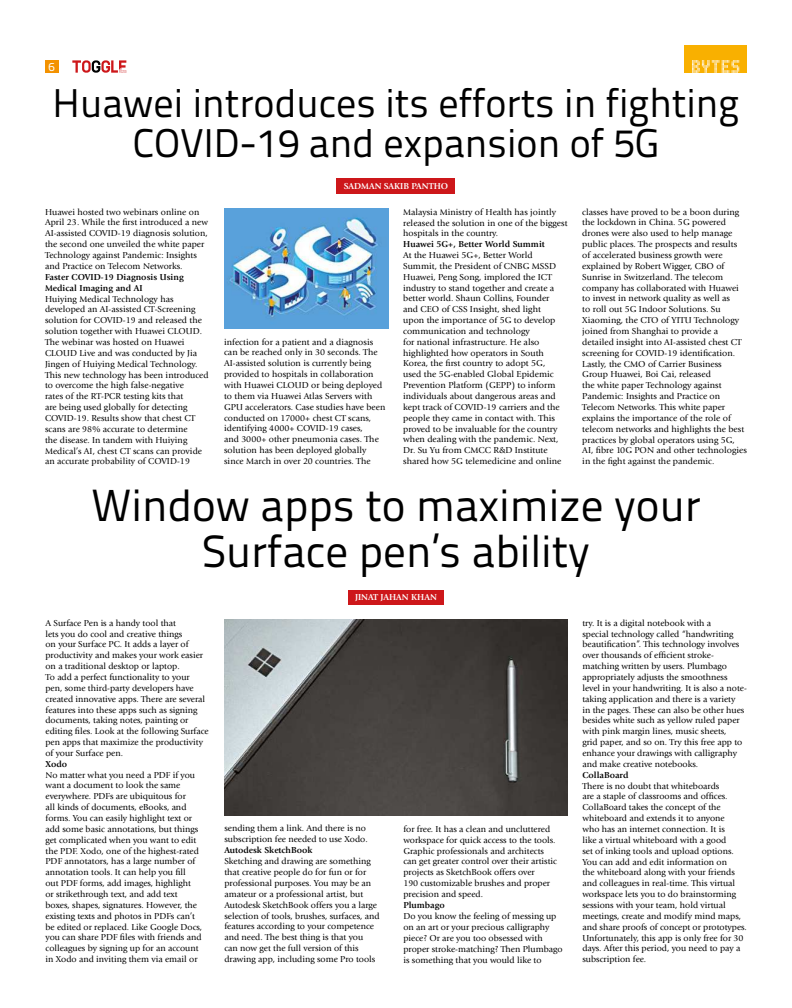
<style>
.page{position:relative;width:792px;height:1008px;background:#fff}
.page>*{position:absolute;margin:0;border:0;box-sizing:border-box;transform-origin:0 0}
.t1{font:45px/46px "Titillium Text 22 L";color:#000;text-align:center}
.t2{font:40px/40px "Titillium Text 22 L";color:#000;text-align:center}
.t3{font:12px "Titillium Text 22 L";color:#fff}
.t4{font:9px/10.9px "Giovanni Std";color:#000}
.t5{font:700 9px/10.9px "Giovanni Std";letter-spacing:.005em;color:#000}
.t6{font:700 9px "Giovanni Std";color:#fff}
</style>
<div class="page">
<svg style="left:72px;top:60px;width:54px;height:13px"></svg>
<div style="left:45px;top:60px;width:14px;height:13px;background:#f39200"></div>
<div style="left:685px;top:45px;width:62px;height:28px;background:#f9b000"></div>
<svg style="left:692px;top:60px;width:47px;height:13px"></svg>
<div style="left:337px;top:178px;width:118px;height:16px;background:#cd171a"></div>
<img style="left:224px;top:208px;width:165px;height:120px">
<div style="left:348px;top:590px;width:96px;height:15px;background:#cd171a"></div>
<img style="left:224px;top:619px;width:344px;height:197px">
<h3 class="t3" style="left:49px;top:61px;width:8px">6</h3>
<h2 class="t2" style="left:53px;top:87px;width:688px">Huawei introduces its efforts in fighting<br>COVID-19 and expansion of 5G</h2>
<p class="t6" style="left:344px;top:183px;width:106px">SADMAN SAKIB PANTHO</p>
<p class="t4" style="left:45px;top:207px;width:165px">Huawei hosted two webinars online on April 23. While the first introduced a new AI-assisted COVID-19 diagnosis solution, the second one unveiled the white paper Technology against Pandemic: Insights and Practice on Telecom Networks.</p>
<p class="t5" style="left:45px;top:272px;width:140px">Faster COVID-19 Diagnosis Using<br>Medical Imaging and AI</p>
<p class="t4" style="left:45px;top:294px;width:165px">Huiying Medical Technology has developed an AI-assisted CT-Screening solution for COVID-19 and released the solution together with Huawei CLOUD.<br>The webinar was hosted on Huawei CLOUD Live and was conducted by Jia Jingen of Huiying Medical Technology.<br>This new technology has been introduced to overcome the high false-negative<br>rates of the RT-PCR testing kits that<br>are being used globally for detecting COVID-19. Results show that chest CT scans are 98% accurate to determine<br>the disease. In tandem with Huiying Medical’s AI, chest CT scans can provide an accurate probability of COVID-19</p>
<p class="t4" style="left:224px;top:337px;width:163px">infection for a patient and a diagnosis can be reached only in 30 seconds. The AI-assisted solution is currently being provided to hospitals in collaboration with Huawei CLOUD or being deployed to them via Huawei Atlas Servers with GPU accelerators. Case studies have been conducted on 17000+ chest CT scans, identifying 4000+ COVID-19 cases,<br>and 3000+ other pneumonia cases. The solution has been deployed globally since March in over 20 countries. The</p>
<p class="t4" style="left:403px;top:207px;width:166px">Malaysia Ministry of Health has jointly released the solution in one of the biggest hospitals in the country.</p>
<p class="t5" style="left:403px;top:240px;width:143px">Huawei 5G+, Better World Summit</p>
<p class="t4" style="left:403px;top:250px;width:160px">At the Huawei 5G+, Better World Summit, the President of CNBG MSSD Huawei, Peng Song, implored the ICT industry to stand together and create a better world. Shaun Collins, Founder and CEO of CSS Insight, shed light upon the importance of 5G to develop communication and technology<br>for national infrastructure. He also highlighted how operators in South Korea, the first country to adopt 5G, used the 5G-enabled Global Epidemic Prevention Platform (GEPP) to inform individuals about dangerous areas and kept track of COVID-19 carriers and the people they came in contact with. This proved to be invaluable for the country when dealing with the pandemic. Next, Dr. Su Yu from CMCC R&amp;D Institute shared how 5G telemedicine and online</p>
<p class="t4" style="left:582px;top:207px;width:166px">classes have proved to be a boon during the lockdown in China. 5G powered drones were also used to help manage public places. The prospects and results of accelerated business growth were explained by Robert Wigger, CBO of Sunrise in Switzerland. The telecom company has collaborated with Huawei to invest in network quality as well as<br>to roll out 5G Indoor Solutions. Su Xiaoming, the CTO of YITU Technology joined from Shanghai to provide a detailed insight into AI-assisted chest CT screening for COVID-19 identification.<br>Lastly, the CMO of Carrier Business Group Huawei, Boi Cai, released<br>the white paper Technology against Pandemic: Insights and Practice on Telecom Networks. This white paper explains the importance of the role of telecom networks and highlights the best practices by global operators using 5G, AI, fibre 10G PON and other technologies in the fight against the pandemic.</p>
<h1 class="t1" style="left:91px;top:487px;width:611px">Window apps to maximize your<br>Surface pen’s ability</h1>
<p class="t6" style="left:355px;top:594px;width:83px">JINAT JAHAN KHAN</p>
<p class="t4" style="left:46px;top:618px;width:165px">A Surface Pen is a handy tool that<br>lets you do cool and creative things<br>on your Surface PC. It adds a layer of productivity and makes your work easier on a traditional desktop or laptop.<br>To add a perfect functionality to your pen, some third-party developers have created innovative apps. There are several features into these apps such as signing documents, taking notes, painting or editing files. Look at the following Surface pen apps that maximize the productivity of your Surface pen.</p>
<p class="t5" style="left:46px;top:759px;width:23px">Xodo</p>
<p class="t4" style="left:46px;top:770px;width:158px">No matter what you need a PDF if you want a document to look the same everywhere. PDFs are ubiquitous for<br>all kinds of documents, eBooks, and forms. You can easily highlight text or add some basic annotations, but things get complicated when you want to edit the PDF. Xodo, one of the highest-rated PDF annotators, has a large number of annotation tools. It can help you fill<br>out PDF forms, add images, highlight<br>or strikethrough text, and add text boxes, shapes, signatures. However, the existing texts and photos in PDFs can’t be edited or replaced. Like Google Docs, you can share PDF files with friends and colleagues by signing up for an account in Xodo and inviting them via email or</p>
<p class="t4" style="left:224px;top:824px;width:145px">sending them a link. And there is no subscription fee needed to use Xodo.</p>
<p class="t5" style="left:224px;top:846px;width:90px">Autodesk SketchBook</p>
<p class="t4" style="left:224px;top:856px;width:157px">Sketching and drawing are something that creative people do for fun or for professional purposes. You may be an amateur or a professional artist, but Autodesk SketchBook offers you a large selection of tools, brushes, surfaces, and features according to your competence and need. The best thing is that you<br>can now get the full version of this drawing app, including some Pro tools</p>
<p class="t4" style="left:403px;top:824px;width:155px">for free. It has a clean and uncluttered workspace for quick access to the tools.<br>Graphic professionals and architects can get greater control over their artistic projects as SketchBook offers over<br>190 customizable brushes and proper precision and speed.</p>
<p class="t5" style="left:403px;top:900px;width:43px">Plumbago</p>
<p class="t4" style="left:403px;top:911px;width:161px">Do you know the feeling of messing up on an art or your precious calligraphy piece? Or are you too obsessed with proper stroke-matching? Then Plumbago is something that you would like to</p>
<p class="t4" style="left:582px;top:618px;width:166px">try. It is a digital notebook with a<br>special technology called “handwriting beautification”. This technology involves over thousands of efficient stroke&shy;matching written by users. Plumbago appropriately adjusts the smoothness level in your handwriting. It is also a note&shy;taking application and there is a variety<br>in the pages. These can also be other hues besides white such as yellow ruled paper with pink margin lines, music sheets,<br>grid paper, and so on. Try this free app to enhance your drawings with calligraphy and make creative notebooks.</p>
<p class="t5" style="left:582px;top:770px;width:48px">CollaBoard</p>
<p class="t4" style="left:582px;top:781px;width:166px">There is no doubt that whiteboards<br>are a staple of classrooms and offices.<br>CollaBoard takes the concept of the whiteboard and extends it to anyone<br>who has an internet connection. It is<br>like a virtual whiteboard with a good<br>set of inking tools and upload options.<br>You can add and edit information on<br>the whiteboard along with your friends and colleagues in real-time. This virtual workspace lets you to do brainstorming sessions with your team, hold virtual meetings, create and modify mind maps, and share proofs of concept or prototypes.<br>Unfortunately, this app is only free for 30 days. After this period, you need to pay a subscription fee.</p>
</div>
